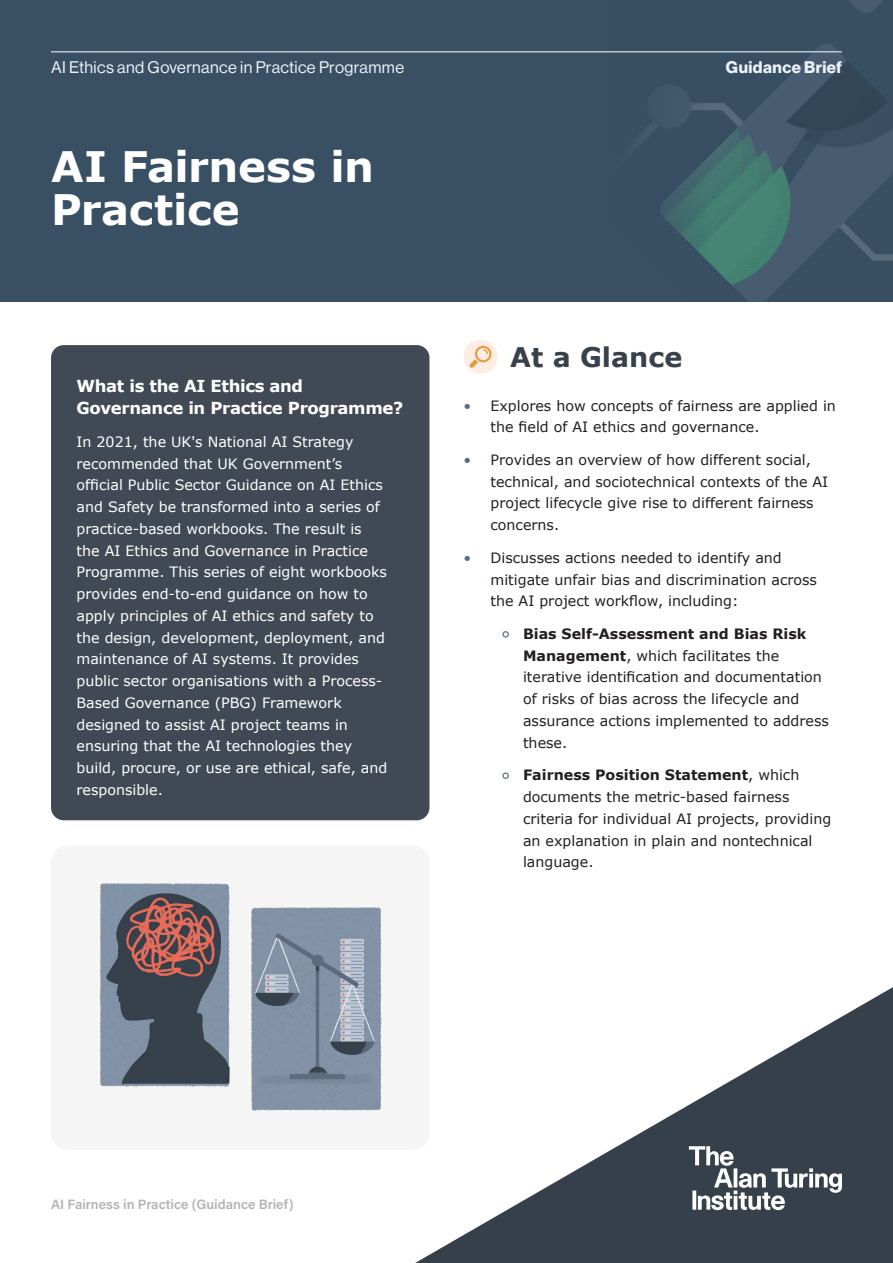
<style>
.page{position:relative;width:893px;height:1263px;background:#fff}
.page>*{position:absolute;margin:0;border:0;box-sizing:border-box;transform-origin:0 0}
.Cover_title__summary{font:700 42px/43.5px "Verdana";letter-spacing:-.01em;color:#fff}
.H2__subsection_headers___span___space___{font:700 27px "Verdana";color:#37414b}
.H3__11_pt___span___space{font:700 16.5px/21.8px "Verdana";letter-spacing:-.02em;color:#fff}
.t1{font:16.5px "Neue Haas Display";letter-spacing:.02em;color:#edf3f9}
.t2{font:700 16.5px "Neue Haas Display";letter-spacing:.025em;color:#edf3f9}
.Sub-List_point__blue{font:14.25px/21.8px "Verdana";color:#231f20}
.t3{font:14.25px/21.8px "Verdana";color:#fff}
.t4{font:600 13.5px "Acumin Pro";color:#b2b3b7}
.s1{color:#596d81}
.s2{font-weight:700}
</style>
<div class="page">
<div style="left:0;top:0;width:893px;height:302px;background:#394f63"></div>
<img style="left:648px;top:0;width:245px;height:301px">
<div style="left:51px;top:345px;width:378px;height:475px;background:#414a54;border-radius:13px"></div>
<div style="left:463px;top:340px;width:34px;height:34px;background:#fcece3;border-radius:50%"></div>
<svg style="left:469px;top:346px;width:22px;height:22px"></svg>
<div style="left:51px;top:845px;width:378px;height:305px;background:#f5f5f5;border-radius:17px"></div>
<svg style="left:415px;top:987px;width:478px;height:276px"></svg>
<svg style="left:689px;top:1146px;width:153px;height:64px"></svg>
<img style="left:251px;top:907px;width:131px;height:204px">
<img style="left:99px;top:883px;width:131px;height:204px">
<hr style="left:51px;top:51px;width:791px;height:2px;background:#bcc7d3">
<p class="t1" style="left:51px;top:58px;width:355px">AI Ethics and Governance in Practice Programme</p>
<p class="t2" style="left:726px;top:58px;width:117px">Guidance Brief</p>
<p class="Cover_title__summary" style="left:51px;top:145px;width:325px">AI Fairness in<br>Practice</p>
<p class="H3__11_pt___span___space" style="left:77px;top:376px;width:328px">What is the AI Ethics and<br>Governance in Practice Programme?</p>
<p class="t3" style="left:77px;top:431px;width:312px">In 2021, the UK's National AI Strategy recommended that UK Government’s official Public Sector Guidance on AI Ethics and Safety be transformed into a series of practice-based workbooks. The result is the AI Ethics and Governance in Practice Programme. This series of eight workbooks provides end-to-end guidance on how to apply principles of AI ethics and safety to the design, development, deployment, and maintenance of AI systems. It provides public sector organisations with a Process-Based Governance (PBG) Framework designed to assist AI project teams in ensuring that the AI technologies they build, procure, or use are ethical, safe, and responsible.</p>
<p class="H2__subsection_headers___span___space___" style="left:510px;top:340px;width:173px">At a Glance</p>
<p class="Sub-List_point__blue" style="left:490px;top:395px;width:347px;text-indent:-27px"><span class="s1">•</span> Explores how concepts of fairness are applied in the field of AI ethics and governance.</p>
<p class="Sub-List_point__blue" style="left:490px;top:449px;width:339px;text-indent:-27px"><span class="s1">•</span> Provides an overview of how different social, technical, and sociotechnical contexts of the AI project lifecycle give rise to different fairness concerns.</p>
<p class="Sub-List_point__blue" style="left:490px;top:547px;width:328px;text-indent:-27px"><span class="s1">•</span> Discusses actions needed to identify and mitigate unfair bias and discrimination across the AI project workflow, including:</p>
<h1 class="Sub-List_point__blue" style="left:523px;top:623px;width:307px;text-indent:-21px"><span class="s1">•</span> <span class="s2">Bias Self-Assessment and Bias Risk Management</span>, which facilitates the iterative identification and documentation of risks of bias across the lifecycle and assurance actions implemented to address these.</h1>
<h1 class="Sub-List_point__blue" style="left:523px;top:764px;width:310px;text-indent:-21px"><span class="s1">•</span> <span class="s2">Fairness Position Statement</span>, which documents the metric-based fairness criteria for individual AI projects, providing an explanation in plain and nontechnical language.</h1>
<p class="t4" style="left:51px;top:1194px;width:244px">AI Fairness in Practice (Guidance Brief)</p>
</div>
